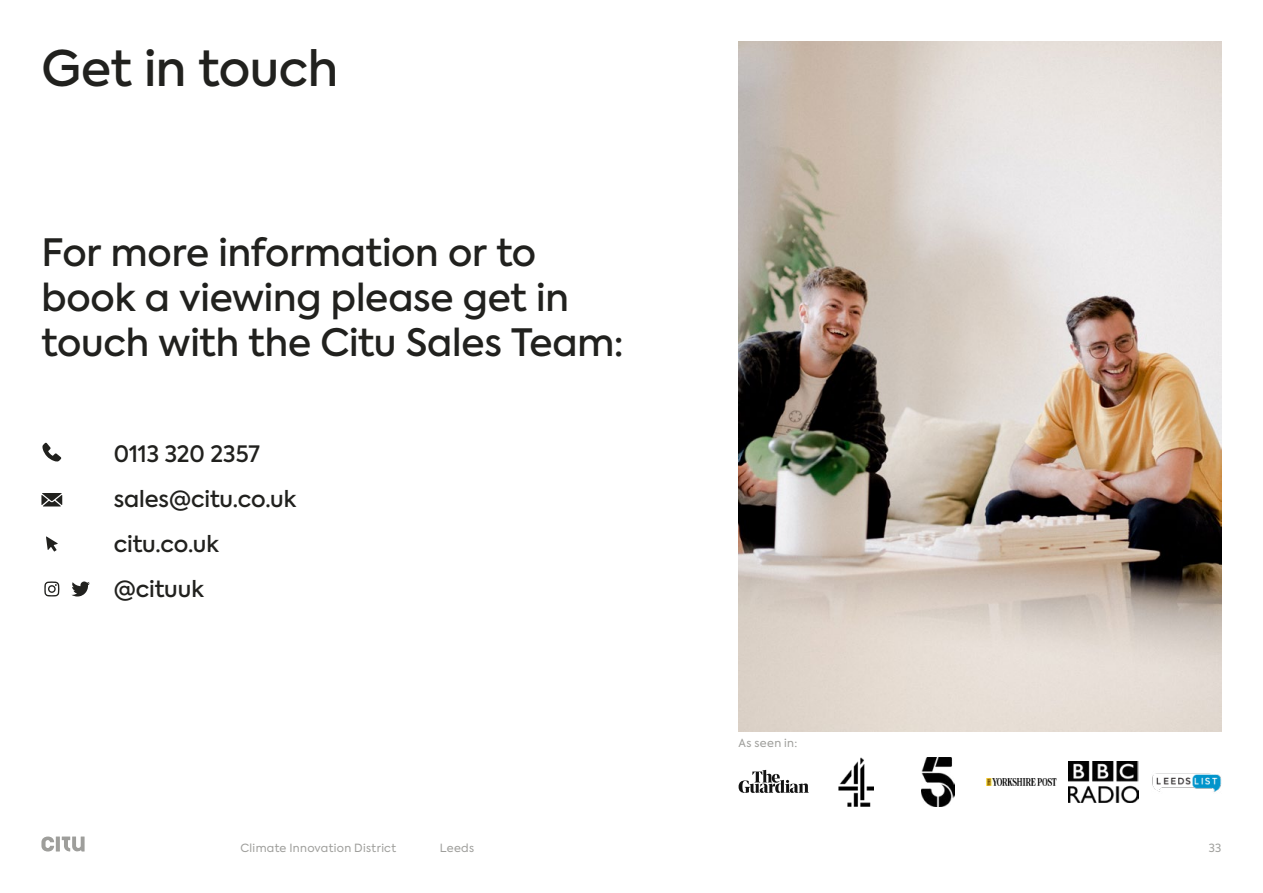
<style>
.page{position:relative;width:1263px;height:893px;background:#fff}
.page>*{position:absolute;margin:0;border:0;box-sizing:border-box;transform-origin:0 0}
.t1{font:500 48.75px "Axiforma";letter-spacing:-.005em;color:#21211e}
.t2{font:500 37.5px/45px "Axiforma";letter-spacing:-.005em;color:#21211e}
.t3{font:500 22.5px/45px "Axiforma";letter-spacing:-.005em;color:#21211e}
.t4{font:11.25px "Axiforma";letter-spacing:.025em;color:#9e9e9b}
</style>
<div class="page">
<hr style="left:56px;top:836px;width:4px;height:15px;background:#9e9e9b">
<svg style="left:41px;top:836px;width:13px;height:16px"></svg>
<svg style="left:62px;top:836px;width:23px;height:16px"></svg>
<img style="left:738px;top:41px;width:483px;height:690px">
<svg style="left:42px;top:443px;width:19px;height:18px"></svg>
<svg style="left:41px;top:493px;width:21px;height:13px"></svg>
<svg style="left:46px;top:536px;width:12px;height:16px"></svg>
<svg style="left:71px;top:581px;width:19px;height:16px"></svg>
<svg style="left:44px;top:581px;width:15px;height:16px"></svg>
<svg style="left:738px;top:770px;width:71px;height:23px"></svg>
<img style="left:839px;top:758px;width:35px;height:48px">
<img style="left:921px;top:758px;width:34px;height:48px">
<img style="left:1069px;top:762px;width:70px;height:40px">
<img style="left:1152px;top:773px;width:69px;height:19px">
<img style="left:986px;top:778px;width:70px;height:8px">
<h1 class="t1" style="left:41px;top:37px;width:298px">Get in touch</h1>
<p class="t2" style="left:41px;top:231px;width:584px">For more information or to book a viewing please get in touch with the Citu Sales Team:</p>
<p class="t3" style="left:114px;top:431px;width:184px">0113 320 2357 sales@citu.co.uk citu.co.uk @cituuk</p>
<p class="t4" style="left:738px;top:735px;width:60px">As seen in:</p>
<p class="t4" style="left:241px;top:840px;width:157px">Climate Innovation District</p>
<p class="t4" style="left:440px;top:840px;width:36px">Leeds</p>
<p class="t4" style="left:1209px;top:840px;width:14px">33</p>
</div>
